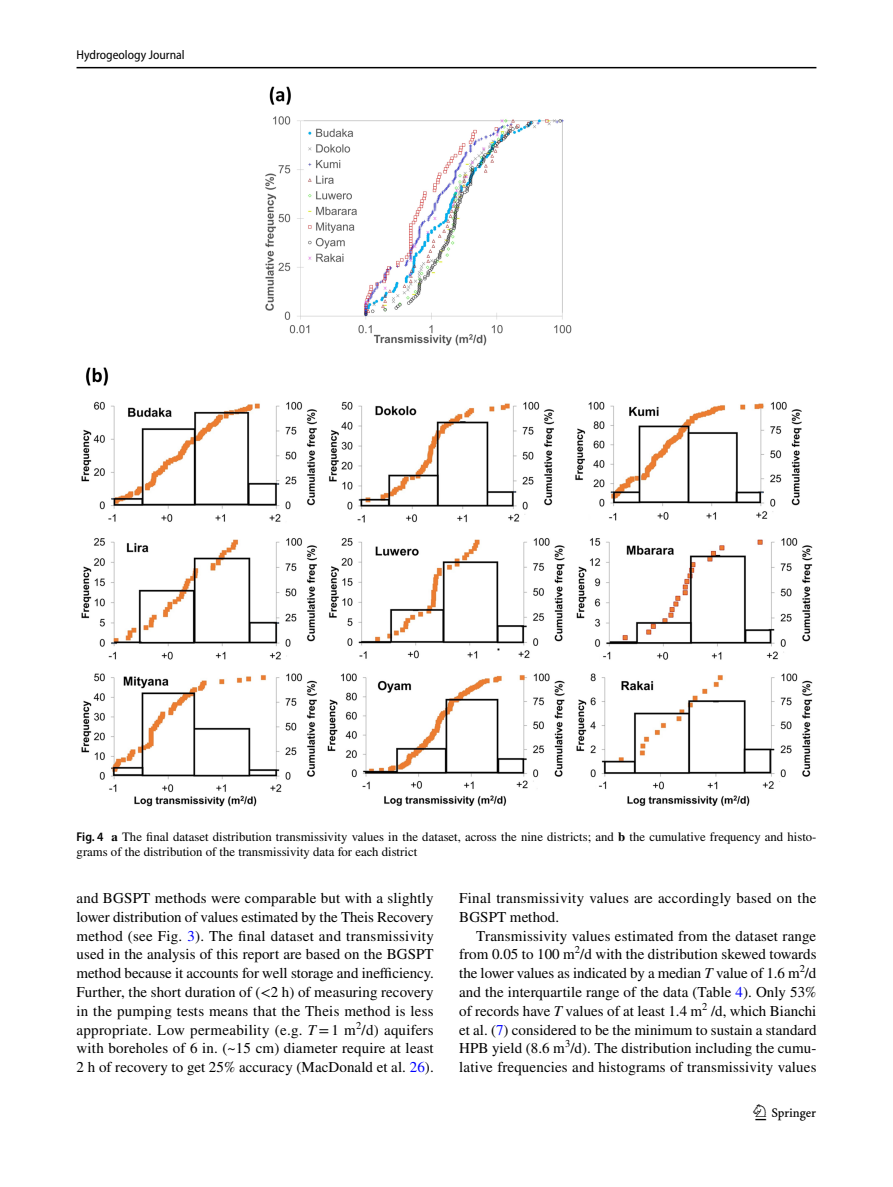
<style>
.page{position:relative;width:893px;height:1187px;background:#fff}
.page>*{position:absolute;margin:0;border:0;box-sizing:border-box;transform-origin:0 0}
.t1{font:22.5px "Springnew Regular 3";color:#000}
.t2{font:15px/18.8px "STIX";letter-spacing:.01em;color:#000;text-align:justify}
.t3{font:12.75px/15px "STIX";color:#000}
.t4{font:semi-condensed 12.75px "Myriad Pro";color:#000}
.s1{font-family:"Myriad Pro";font-weight:600;font-stretch:semi-condensed}
.s2{font-weight:700}
.s3{color:#00f}
.s4{font-style:italic}
</style>
<div class="page">
<hr style="left:77px;top:67px;width:739px;height:1px;background:#000">
<img style="left:81px;top:87px;width:731px;height:719px">
<p class="t4" style="left:77px;top:48px;width:110px">Hydrogeology Journal</p>
<p class="t3" style="left:77px;top:830px;width:741px"><span class="s1">Fig. 4</span> <span class="s2">a</span> The final dataset distribution transmissivity values in the dataset, across the nine districts; and <span class="s2">b</span> the cumulative frequency and histo&shy;grams of the distribution of the transmissivity data for each district</p>
<p class="t2" style="left:77px;top:889px;width:359px">and BGSPT methods were comparable but with a slightly lower distribution of values estimated by the Theis Recovery method (see Fig. <span class="s3">3</span>). The final dataset and transmissivity used in the analysis of this report are based on the BGSPT method because it accounts for well storage and inefficiency.<br>Further, the short duration of (&lt;2 h) of measuring recovery in the pumping tests means that the Theis method is less appropriate. Low permeability (e.g. <span class="s4">T</span>=1 m<sup>2</sup>/d) aquifers with boreholes of 6 in. (~15 cm) diameter require at least 2 h of recovery to get 25% accuracy (MacDonald et al. <span class="s3">26</span>).</p>
<p class="t2" style="left:459px;top:889px;width:359px">Final transmissivity values are accordingly based on the<br>BGSPT method.</p>
<p class="t2" style="left:459px;top:927px;width:359px;text-indent:17px">Transmissivity values estimated from the dataset range from 0.05 to 100 m<sup>2</sup>/d with the distribution skewed towards the lower values as indicated by a median <span class="s4">T</span> value of 1.6 m<sup>2</sup>/d and the interquartile range of the data (Table <span class="s3">4</span>). Only 53% of records have <span class="s4">T</span> values of at least 1.4 m<sup>2</sup> /d, which Bianchi et al. (<span class="s3">7</span>) considered to be the minimum to sustain a standard HPB yield (8.6 m<sup>3</sup>/d). The distribution including the cumu&shy;lative frequencies and histograms of transmissivity values</p>
<h1 class="t1" style="left:755px;top:1104px;width:62px">1 3</h1>
</div>
